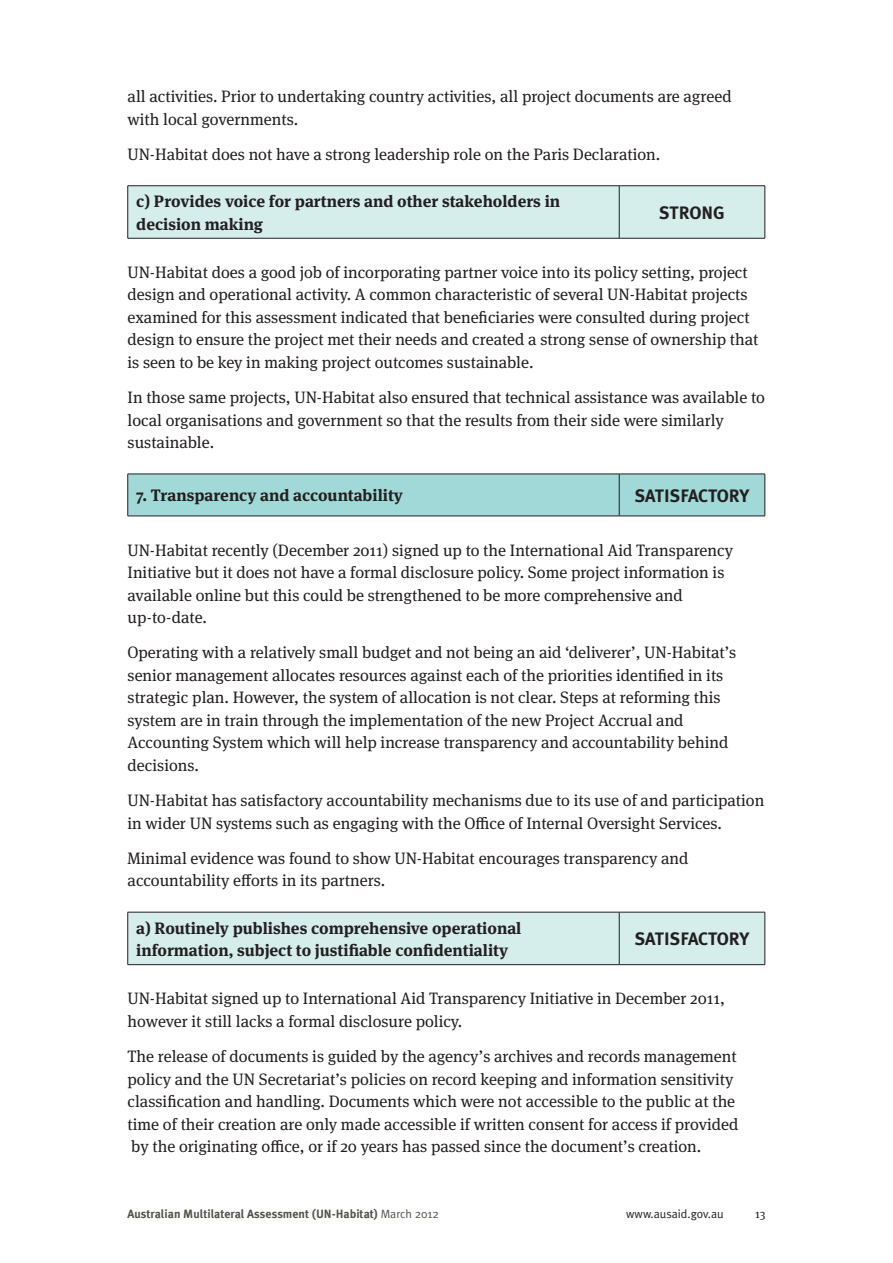
<style>
.page{position:relative;width:893px;height:1263px;background:#fff}
.page>*{position:absolute;margin:0;border:0;box-sizing:border-box;transform-origin:0 0}
._08bbbb_RIGHT_COLUMN{font:700 18px "Meta Plus";color:#231f20}
._04__BODY_TEXT{font:16.5px/22.5px "Meta Serif OT";color:#231f20}
._04__BODY_TEXT-2{font:700 16.5px/22.5px "Meta Serif OT";color:#231f20}
.t1{font:700 12px "Meta Plus";color:#53534a}
.t2{font:12px "Meta Plus Normal";color:#231f20}
.t3{font:12px "Meta Serif OT";color:#231f20}
.s1{font-family:"Meta Plus Normal";font-weight:400}
</style>
<div class="page">
<div style="left:128px;top:186px;width:637px;height:52px;background:#d5edeb"></div>
<hr style="left:128px;top:185px;width:491px;height:1px;background:#231f20">
<hr style="left:619px;top:185px;width:146px;height:1px;background:#231f20">
<hr style="left:619px;top:186px;width:1px;height:52px;background:#231f20">
<hr style="left:128px;top:238px;width:491px;height:1px;background:#231f20">
<hr style="left:619px;top:238px;width:146px;height:1px;background:#231f20">
<hr style="left:127px;top:186px;width:1px;height:52px;background:#231f20">
<hr style="left:765px;top:186px;width:1px;height:52px;background:#231f20">
<div style="left:128px;top:475px;width:637px;height:41px;background:#a0d9d7"></div>
<hr style="left:128px;top:474px;width:491px;height:1px;background:#231f20">
<hr style="left:619px;top:474px;width:146px;height:1px;background:#231f20">
<hr style="left:619px;top:474px;width:1px;height:42px;background:#231f20">
<hr style="left:128px;top:516px;width:491px;height:1px;background:#231f20">
<hr style="left:619px;top:516px;width:146px;height:1px;background:#231f20">
<hr style="left:127px;top:474px;width:1px;height:42px;background:#231f20">
<hr style="left:765px;top:474px;width:1px;height:42px;background:#231f20">
<div style="left:128px;top:913px;width:637px;height:51px;background:#d5edeb"></div>
<hr style="left:619px;top:912px;width:1px;height:52px;background:#231f20">
<hr style="left:128px;top:912px;width:491px;height:1px;background:#231f20">
<hr style="left:127px;top:912px;width:1px;height:52px;background:#231f20">
<hr style="left:619px;top:912px;width:146px;height:1px;background:#231f20">
<hr style="left:765px;top:912px;width:1px;height:52px;background:#231f20">
<hr style="left:128px;top:964px;width:491px;height:1px;background:#231f20">
<hr style="left:619px;top:964px;width:146px;height:1px;background:#231f20">
<p class="_04__BODY_TEXT" style="left:128px;top:86px;width:606px">all activities. Prior to undertaking country activities, all project documents are agreed with local governments.</p>
<p class="_04__BODY_TEXT" style="left:128px;top:143px;width:534px">UN-Habitat does not have a strong leadership role on the Paris Declaration.</p>
<p class="_04__BODY_TEXT-2" style="left:136px;top:190px;width:425px">c) Provides voice for partners and other stakeholders in decision making</p>
<p class="_08bbbb_RIGHT_COLUMN" style="left:659px;top:202px;width:67px">STRONG</p>
<p class="_04__BODY_TEXT" style="left:128px;top:261px;width:632px">UN-Habitat does a good job of incorporating partner voice into its policy setting, project design and operational activity. A common characteristic of several UN-Habitat projects examined for this assessment indicated that beneficiaries were consulted during project design to ensure the project met their needs and created a strong sense of ownership that is seen to be key in making project outcomes sustainable.</p>
<p class="_04__BODY_TEXT" style="left:128px;top:387px;width:639px">In those same projects, UN-Habitat also ensured that technical assistance was available to local organisations and government so that the results from their side were similarly sustainable.</p>
<p class="_04__BODY_TEXT-2" style="left:136px;top:485px;width:268px">7. Transparency and accountability</p>
<p class="_08bbbb_RIGHT_COLUMN" style="left:635px;top:485px;width:116px">SATISFACTORY</p>
<p class="_04__BODY_TEXT" style="left:128px;top:539px;width:607px">UN-Habitat recently (December 2011) signed up to the International Aid Transparency Initiative but it does not have a formal disclosure policy. Some project information is available online but this could be strengthened to be more comprehensive and up-to-date.</p>
<p class="_04__BODY_TEXT" style="left:128px;top:642px;width:610px">Operating with a relatively small budget and not being an aid ‘deliverer’, UN-Habitat’s senior management allocates resources against each of the priorities identified in its strategic plan. However, the system of allocation is not clear. Steps at reforming this system are in train through the implementation of the new Project Accrual and Accounting System which will help increase transparency and accountability behind decisions.</p>
<p class="_04__BODY_TEXT" style="left:128px;top:789px;width:638px">UN-Habitat has satisfactory accountability mechanisms due to its use of and participation in wider UN systems such as engaging with the Office of Internal Oversight Services.</p>
<p class="_04__BODY_TEXT" style="left:128px;top:847px;width:562px">Minimal evidence was found to show UN-Habitat encourages transparency and accountability efforts in its partners.</p>
<p class="_04__BODY_TEXT-2" style="left:136px;top:917px;width:387px">a) Routinely publishes comprehensive operational information, subject to justifiable confidentiality</p>
<p class="_08bbbb_RIGHT_COLUMN" style="left:635px;top:929px;width:116px">SATISFACTORY</p>
<p class="_04__BODY_TEXT" style="left:128px;top:988px;width:599px">UN-Habitat signed up to International Aid Transparency Initiative in December 2011, however it still lacks a formal disclosure policy.</p>
<p class="_04__BODY_TEXT" style="left:128px;top:1045px;width:612px">The release of documents is guided by the agency’s archives and records management policy and the UN Secretariat’s policies on record keeping and information sensitivity classification and handling. Documents which were not accessible to the public at the time of their creation are only made accessible if written consent for access if provided by the originating office, or if 20 years has passed since the document’s creation.</p>
<p class="t1" style="left:128px;top:1207px;width:313px">Australian Multilateral Assessment (UN-Habitat) <span class="s1">March 2012</span></p>
<p class="t2" style="left:626px;top:1207px;width:99px">www.ausaid.gov.au</p>
<p class="t3" style="left:755px;top:1207px;width:12px">13</p>
</div>
